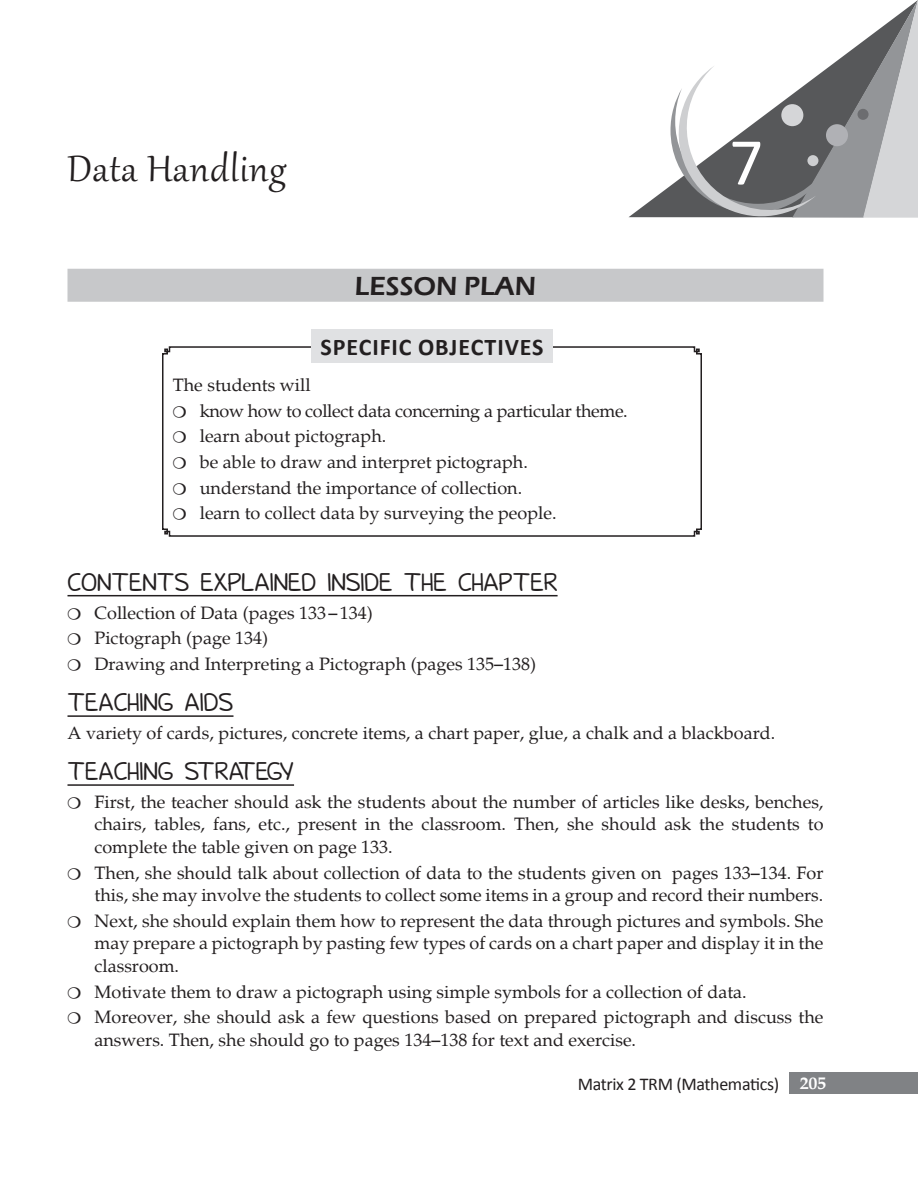
<style>
.page{position:relative;width:918px;height:1188px;background:#fff}
.page>*{position:absolute;margin:0;border:0;box-sizing:border-box;transform-origin:0 0}
.t1{font:67.5px "Calibri";color:#fff}
.t2{font:45px "Gabriola";letter-spacing:.02em;color:#231f20}
.Lesson_plan{font:600 27px "Eras ITC";color:#231f20}
.Heading_1{font:700 24px "Calibri";letter-spacing:.04em;color:#231f20}
.Heading_2{font:22.5px "Donald";color:#231f20}
.Sub_para{font:18px/22.5px "Palatino";color:#231f20;text-align:justify}
.Body_text{font:18px "Palatino";color:#231f20}
.Sub_para-2{font:18px "Palatino";letter-spacing:-.02em;color:#231f20}
.t3{font:18px "Calibri";letter-spacing:-.02em;color:#231f20}
.s1{font-family:"Palatino";font-weight:700;color:#fff}
</style>
<div class="page">
<svg style="left:629px;top:188px;width:38px;height:29px"></svg>
<svg style="left:667px;top:0;width:251px;height:218px"></svg>
<div style="left:790px;top:1072px;width:128px;height:22px;background:#808285"></div>
<hr style="left:68px;top:595px;width:490px;height:1px;background:#231f20">
<hr style="left:68px;top:715px;width:166px;height:2px;background:#231f20">
<hr style="left:68px;top:784px;width:226px;height:2px;background:#231f20">
<svg style="left:162px;top:346px;width:540px;height:191px"></svg>
<div style="left:311px;top:329px;width:242px;height:34px;background:#e0e1e3"></div>
<div style="left:68px;top:269px;width:756px;height:33px;background:#c7c8ca"></div>
<svg style="left:173px;top:405px;width:13px;height:12px"></svg>
<svg style="left:173px;top:431px;width:13px;height:12px"></svg>
<svg style="left:173px;top:457px;width:13px;height:11px"></svg>
<svg style="left:173px;top:483px;width:13px;height:11px"></svg>
<svg style="left:173px;top:508px;width:13px;height:12px"></svg>
<p class="t2" style="left:68px;top:140px;width:220px">Data Handling</p>
<p class="t1" style="left:729px;top:120px;width:36px">7</p>
<p class="Lesson_plan" style="left:355px;top:271px;width:183px">LESSON PLAN</p>
<p class="Heading_1" style="left:320px;top:332px;width:225px">SPECIFIC OBJECTIVES</p>
<p class="Body_text" style="left:173px;top:374px;width:139px">The students will</p>
<p class="Sub_para-2" style="left:200px;top:400px;width:429px">know how to collect data concerning a particular theme.</p>
<p class="Sub_para" style="left:200px;top:425px;width:188px">learn about pictograph.</p>
<p class="Sub_para" style="left:200px;top:451px;width:330px">be able to draw and interpret pictograph.</p>
<p class="Sub_para" style="left:200px;top:477px;width:324px">understand the importance of collection.</p>
<p class="Sub_para" style="left:200px;top:503px;width:358px">learn to collect data by surveying the people.</p>
<p class="Heading_2" style="left:68px;top:572px;width:492px">CONTENTS EXPLAINED INSIDE THE CHAPTER</p>
<p class="Sub_para" style="left:95px;top:602px;width:280px">Collection of Data (pages 133– 134)</p>
<p class="Sub_para" style="left:95px;top:627px;width:175px">Pictograph (page 134)</p>
<p class="Sub_para" style="left:95px;top:653px;width:443px">Drawing and Interpreting a Pictograph (pages 135–138)</p>
<p class="Heading_2" style="left:68px;top:693px;width:168px">TEACHING AIDS</p>
<p class="Body_text" style="left:68px;top:722px;width:709px">A variety of cards, pictures, concrete items, a chart paper, glue, a chalk and a blackboard.</p>
<p class="Heading_2" style="left:68px;top:762px;width:228px">TEACHING STRATEGY</p>
<p class="Sub_para" style="left:94px;top:791px;width:731px">First, the teacher should ask the students about the number of articles like desks, benches, chairs, tables, fans, etc., present in the classroom. Then, she should ask the students to complete the table given on page 133.</p>
<p class="Sub_para" style="left:94px;top:862px;width:730px">Then, she should talk about collection of data to the students given on pages 133–134. For this, she may involve the students to collect some items in a group and record their numbers.</p>
<p class="Sub_para" style="left:94px;top:910px;width:730px">Next, she should explain them how to represent the data through pictures and symbols. She may prepare a pictograph by pasting few types of cards on a chart paper and display it in the classroom.</p>
<p class="Sub_para" style="left:95px;top:981px;width:654px">Motivate them to draw a pictograph using simple symbols for a collection of data.</p>
<p class="Sub_para" style="left:94px;top:1006px;width:731px">Moreover, she should ask a few questions based on prepared pictograph and discuss the answers. Then, she should go to pages 134–138 for text and exercise.</p>
<p class="t3" style="left:578px;top:1073px;width:250px">Matrix 2 TRM (Mathematics) <span class="s1">205</span></p>
</div>
